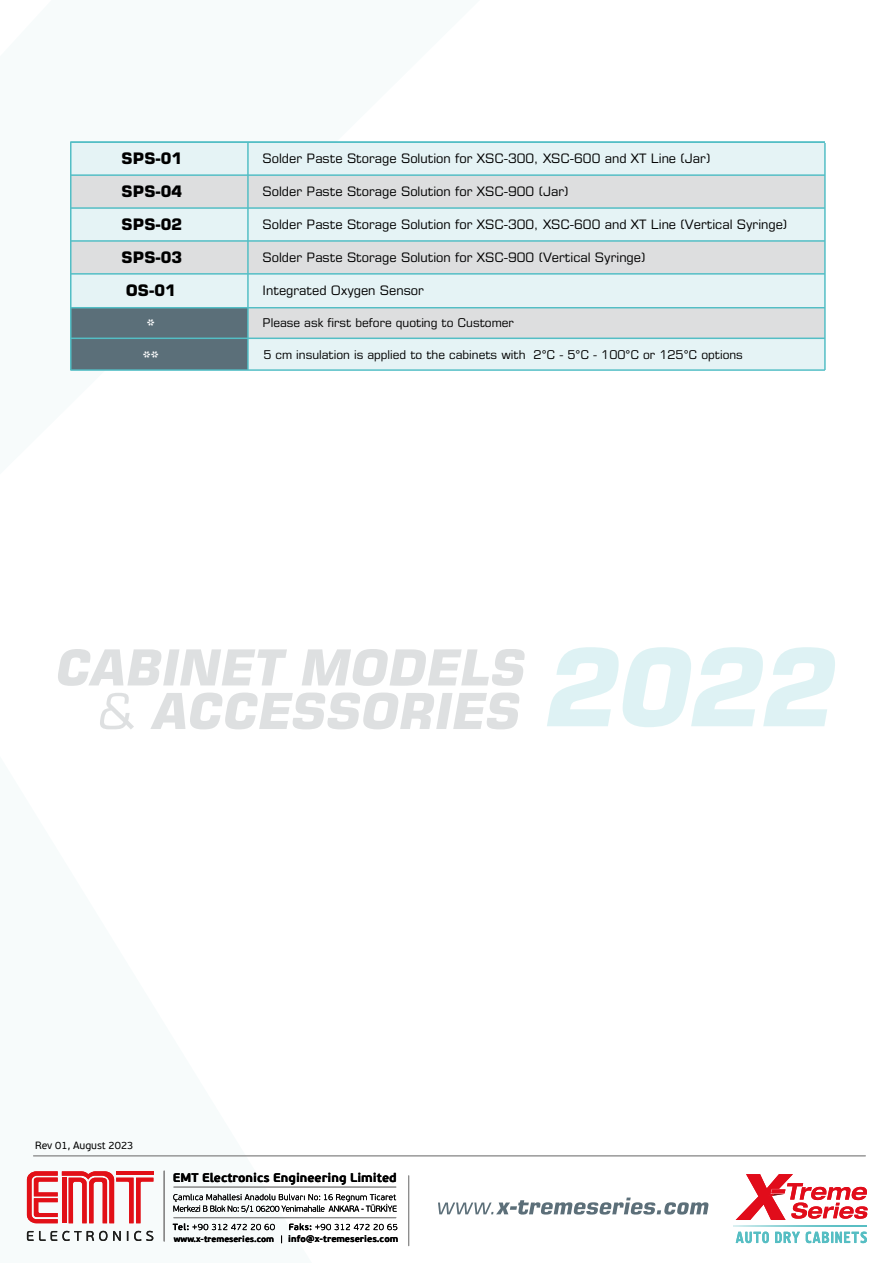
<style>
.page{position:relative;width:893px;height:1263px;background:#fff}
.page>*{position:absolute;margin:0;border:0;box-sizing:border-box;transform-origin:0 0}
.t1{font:700 16.2px "Eurostile LT Pro Unicode";color:#fff}
.t2{font:700 15.9px "Eurostile LT Pro Unicode";color:#000}
.t3{font:13.05px "Eurostile LT Pro Unicode";color:#000}
.t4{font:700 12.45px "PF Beau Sans Pro";color:#000}
.t5{font:12.15px "Eurostile LT Pro Unicode";color:#000}
.t6{font:10.5px "PF Beau Sans Pro";color:#000}
.t7{font:700 9.15px "PF Beau Sans Pro";color:#000}
.t8{font:700 8.55px "PF Beau Sans Pro";color:#000}
</style>
<div class="page">
<svg style="left:58px;top:649px;width:467px;height:37px"></svg>
<svg style="left:100px;top:692px;width:419px;height:37px"></svg>
<svg style="left:547px;top:647px;width:288px;height:80px"></svg>
<svg style="left:27px;top:1171px;width:126px;height:52px"></svg>
<svg style="left:27px;top:1231px;width:80px;height:10px"></svg>
<svg style="left:113px;top:1231px;width:8px;height:10px"></svg>
<svg style="left:134px;top:1231px;width:19px;height:10px"></svg>
<svg style="left:173px;top:1194px;width:224px;height:18px"></svg>
<hr style="left:164px;top:1171px;width:1px;height:70px;background:#878787">
<hr style="left:174px;top:1186px;width:222px;height:1px;background:#878787">
<hr style="left:174px;top:1217px;width:222px;height:1px;background:#878787">
<svg style="left:173px;top:1223px;width:224px;height:20px"></svg>
<svg style="left:736px;top:1231px;width:33px;height:12px"></svg>
<svg style="left:775px;top:1232px;width:25px;height:11px"></svg>
<svg style="left:806px;top:1231px;width:61px;height:12px"></svg>
<svg style="left:736px;top:1174px;width:132px;height:46px"></svg>
<svg style="left:733px;top:1225px;width:134px;height:1px"></svg>
<hr style="left:408px;top:1176px;width:1px;height:69px;background:#878787">
<div style="left:72px;top:143px;width:752px;height:164px;background:#e5f3f5"></div>
<svg style="left:72px;top:176px;width:752px;height:97px;background:#dfe5e6"></svg>
<hr style="left:70px;top:141px;width:755px;height:2px;background:#53bec5">
<hr style="left:70px;top:174px;width:755px;height:2px;background:#53bec5">
<hr style="left:70px;top:207px;width:755px;height:2px;background:#53bec5">
<hr style="left:70px;top:240px;width:755px;height:2px;background:#53bec5">
<hr style="left:70px;top:273px;width:755px;height:2px;background:#53bec5">
<svg style="left:72px;top:308px;width:752px;height:61px;background:#cdd8da"></svg>
<div style="left:71px;top:339px;width:177px;height:31px;background:#5b6f79"></div>
<hr style="left:247px;top:142px;width:2px;height:228px;background:#53bec5">
<hr style="left:70px;top:142px;width:2px;height:228px;background:#53bec5">
<hr style="left:824px;top:143px;width:2px;height:227px;background:#53bec5">
<hr style="left:70px;top:307px;width:755px;height:1px;background:#53bec5">
<hr style="left:70px;top:338px;width:755px;height:1px;background:#53bec5">
<hr style="left:70px;top:369px;width:755px;height:2px;background:#53bec5">
<svg style="left:438px;top:1197px;width:270px;height:17px"></svg>
<hr style="left:34px;top:1155px;width:831px;height:1px;background:#878787">
<p class="t2" style="left:122px;top:149px;width:62px">SPS-01</p>
<p class="t3" style="left:263px;top:151px;width:449px">Solder Paste Storage Solution for XSC-300, XSC-600 and XT Line (Jar)</p>
<p class="t2" style="left:122px;top:182px;width:62px">SPS-04</p>
<p class="t3" style="left:263px;top:184px;width:307px">Solder Paste Storage Solution for XSC-900 (Jar)</p>
<p class="t2" style="left:122px;top:215px;width:62px">SPS-02</p>
<p class="t3" style="left:263px;top:217px;width:526px">Solder Paste Storage Solution for XSC-300, XSC-600 and XT Line (Vertical Syringe)</p>
<p class="t2" style="left:122px;top:248px;width:62px">SPS-03</p>
<p class="t3" style="left:263px;top:250px;width:384px">Solder Paste Storage Solution for XSC-900 (Vertical Syringe)</p>
<p class="t2" style="left:126px;top:281px;width:51px">OS-01</p>
<p class="t3" style="left:263px;top:282px;width:163px">Integrated Oxygen Sensor</p>
<p class="t1" style="left:147px;top:315px;width:10px">*</p>
<p class="t5" style="left:263px;top:315px;width:253px">Please ask first before quoting to Customer</p>
<p class="t5" style="left:263px;top:347px;width:481px">5 cm insulation is applied to the cabinets with 2°C - 5°C - 100°C or 125°C options</p>
<p class="t1" style="left:143px;top:347px;width:18px">**</p>
<p class="t6" style="left:35px;top:1139px;width:100px">Rev 01, August 2023</p>
<p class="t4" style="left:173px;top:1170px;width:225px">EMT Electronics Engineering Limited</p>
<p class="t8" style="left:174px;top:1233px;width:102px">www.x-tremeseries.com</p>
<p class="t7" style="left:288px;top:1233px;width:112px">info@x-tremeseries.com</p>
</div>
